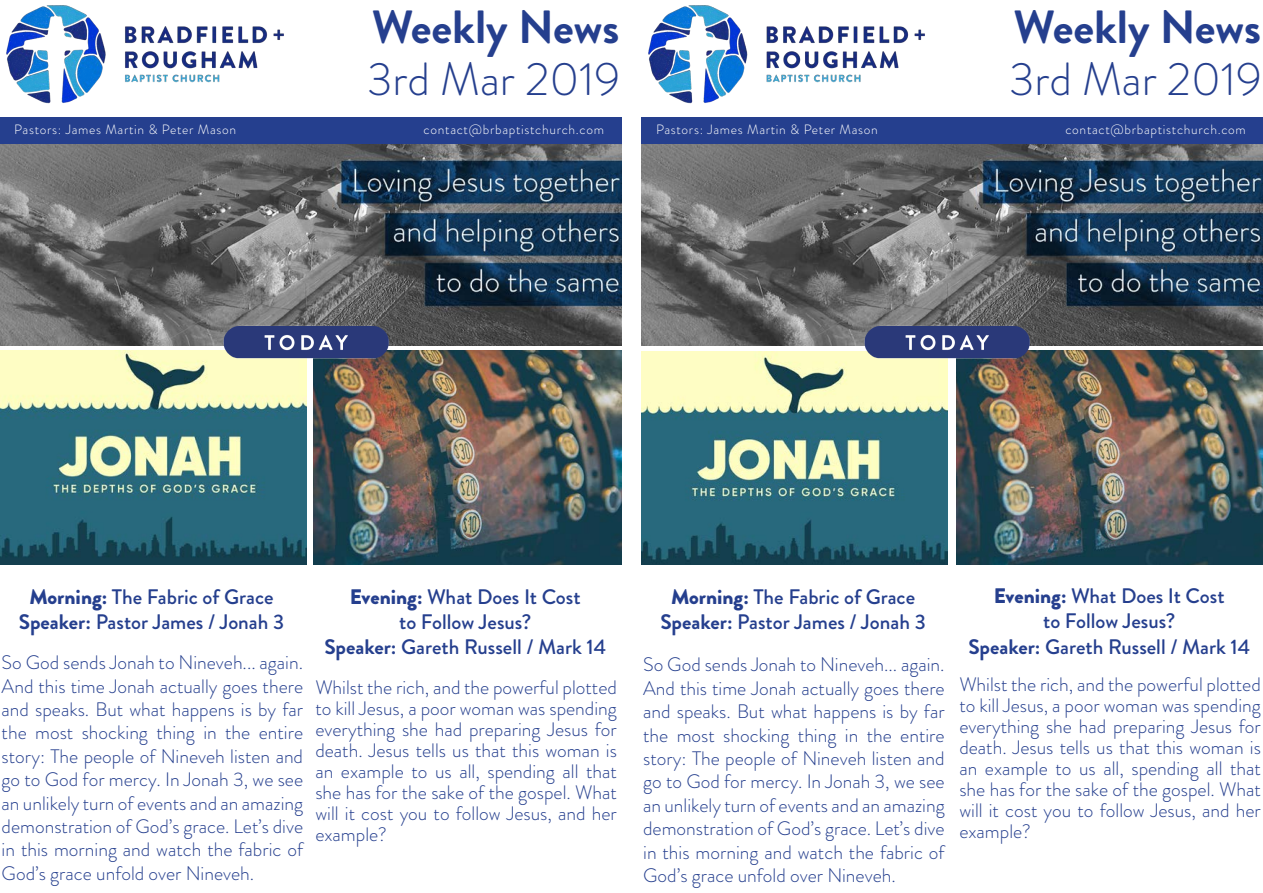
<style>
.page{position:relative;width:1263px;height:893px;background:#fff}
.page>*{position:absolute;margin:0;border:0;box-sizing:border-box;transform-origin:0 0}
.t1{font:300 46.5px "Brandon Grotesque";color:#253f8e}
.t2{font:700 46.5px "Brandon Grotesque";color:#253f8e}
.t3{font:500 21px "Brandon Grotesque";color:#253f8e}
.t4{font:300 19.5px/23.4px "Brandon Grotesque";color:#253f8e;text-align:justify}
.t5{font:300 13.5px "Brandon Grotesque";letter-spacing:.05em;color:#fff}
.s1{font-weight:900}
.s2{font-weight:700}
</style>
<div class="page">
<img style="left:956px;top:351px;width:307px;height:214px">
<img style="left:641px;top:352px;width:306px;height:213px">
<img style="left:314px;top:351px;width:307px;height:213px">
<img style="left:0;top:351px;width:306px;height:213px">
<img style="left:6px;top:5px;width:278px;height:99px">
<img style="left:0;top:144px;width:621px;height:201px">
<img style="left:176px;top:313px;width:254px;height:56px">
<div style="left:0;top:118px;width:621px;height:26px;background:#253f8e"></div>
<img style="left:648px;top:5px;width:277px;height:99px">
<img style="left:642px;top:144px;width:621px;height:201px">
<img style="left:817px;top:313px;width:255px;height:56px">
<div style="left:642px;top:118px;width:621px;height:26px;background:#253f8e"></div>
<p class="t2" style="left:372px;top:-6px;width:249px">Weekly News</p>
<p class="t2" style="left:1013px;top:-6px;width:249px">Weekly News</p>
<p class="t1" style="left:367px;top:48px;width:254px">3rd Mar 2019</p>
<p class="t1" style="left:1009px;top:48px;width:254px">3rd Mar 2019</p>
<p class="t5" style="left:14px;top:120px;width:223px">Pastors: James Martin &amp; Peter Mason</p>
<p class="t5" style="left:424px;top:120px;width:182px">contact@brbaptistchurch.com</p>
<p class="t5" style="left:656px;top:120px;width:223px">Pastors: James Martin &amp; Peter Mason</p>
<p class="t5" style="left:1065px;top:120px;width:182px">contact@brbaptistchurch.com</p>
<p class="t3" style="left:29px;top:582px;width:246px"><span class="s1">Morning:</span> The Fabric of Grace</p>
<p class="t3" style="left:19px;top:607px;width:267px"><span class="s2">Speaker:</span> Pastor James / Jonah 3</p>
<p class="t4" style="left:2px;top:651px;width:303px">So God sends Jonah to Nineveh... again.<br>And this time Jonah actually goes there and speaks. But what happens is by far the most shocking thing in the entire story: The people of Nineveh listen and go to God for mercy. In Jonah 3, we see an unlikely turn of events and an amazing demonstration of God’s grace. Let’s dive in this morning and watch the fabric of God’s grace unfold over Nineveh.</p>
<p class="t3" style="left:350px;top:582px;width:232px"><span class="s1">Evening:</span> What Does It Cost</p>
<p class="t3" style="left:399px;top:607px;width:134px">to Follow Jesus?</p>
<p class="t3" style="left:324px;top:632px;width:283px"><span class="s2">Speaker:</span> Gareth Russell / Mark 14</p>
<p class="t4" style="left:315px;top:676px;width:303px;line-height:21px">Whilst the rich, and the powerful plotted to kill Jesus, a poor woman was spending everything she had preparing Jesus for death. Jesus tells us that this woman is an example to us all, spending all that she has for the sake of the gospel. What will it cost you to follow Jesus, and her example?</p>
<p class="t3" style="left:671px;top:582px;width:246px"><span class="s1">Morning:</span> The Fabric of Grace</p>
<p class="t3" style="left:660px;top:608px;width:267px"><span class="s2">Speaker:</span> Pastor James / Jonah 3</p>
<p class="t4" style="left:643px;top:653px;width:303px">So God sends Jonah to Nineveh... again.<br>And this time Jonah actually goes there and speaks. But what happens is by far the most shocking thing in the entire story: The people of Nineveh listen and go to God for mercy. In Jonah 3, we see an unlikely turn of events and an amazing demonstration of God’s grace. Let’s dive in this morning and watch the fabric of God’s grace unfold over Nineveh.</p>
<p class="t3" style="left:994px;top:581px;width:232px"><span class="s1">Evening:</span> What Does It Cost</p>
<p class="t3" style="left:1043px;top:607px;width:134px">to Follow Jesus?</p>
<p class="t3" style="left:968px;top:632px;width:283px"><span class="s2">Speaker:</span> Gareth Russell / Mark 14</p>
<p class="t4" style="left:959px;top:673px;width:303px;line-height:21px">Whilst the rich, and the powerful plotted to kill Jesus, a poor woman was spending everything she had preparing Jesus for death. Jesus tells us that this woman is an example to us all, spending all that she has for the sake of the gospel. What will it cost you to follow Jesus, and her example?</p>
</div>
